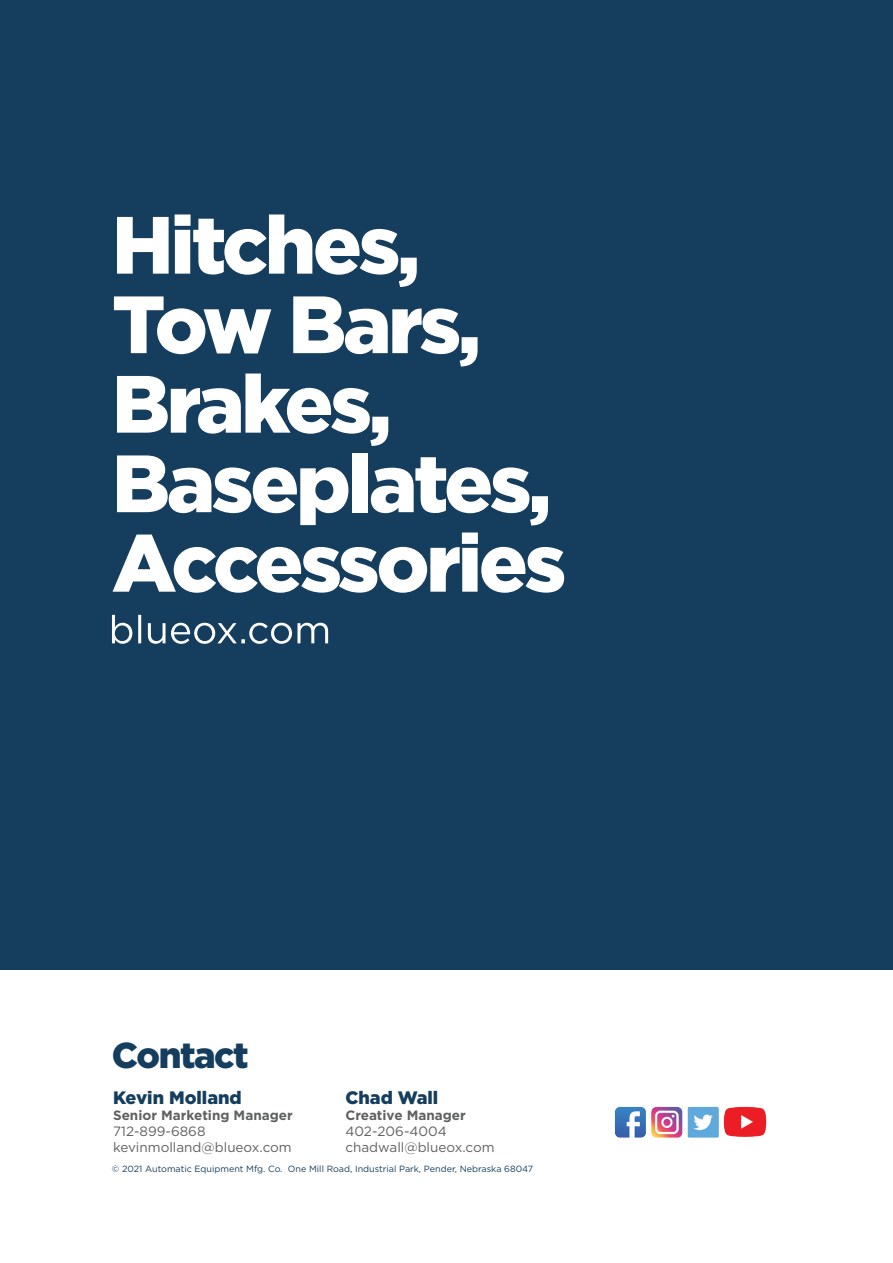
<style>
.page{position:relative;width:893px;height:1263px;background:#fff}
.page>*{position:absolute;margin:0;border:0;box-sizing:border-box;transform-origin:0 0}
.TITLE_5{font:900 81px/79.5px "Gotham";letter-spacing:-.04em;color:#fff}
.TITLE_4{font:900 36px "Gotham";letter-spacing:-.04em;color:#153e5e}
.TITLE_2_Left{font:900 18px "Gotham";color:#153e5e}
.TITLE_2_Left-2{font:13.5px "Gotham";color:#5f6160}
.TITLE_2_Left-3{font:700 13.5px "Gotham";color:#5f6160}
.body_text{font:9px "Gotham";color:#153e5e}
</style>
<div class="page">
<div style="left:0;top:0;width:893px;height:969px;background:#153e5e"></div>
<svg style="left:112px;top:615px;width:216px;height:29px"></svg>
<img style="left:615px;top:1106px;width:152px;height:32px">
<p class="TITLE_5" style="left:112px;top:204px;width:310px">Hitches,</p>
<p class="TITLE_5" style="left:112px;top:284px;width:371px">Tow Bars,<br>Brakes,</p>
<p class="TITLE_5" style="left:112px;top:443px;width:441px">Baseplates,</p>
<p class="TITLE_5" style="left:112px;top:522px;width:456px">Accessories</p>
<p class="TITLE_4" style="left:112px;top:1031px;width:138px">Contact</p>
<p class="TITLE_2_Left" style="left:113px;top:1085px;width:130px">Kevin Molland</p>
<p class="TITLE_2_Left-3" style="left:113px;top:1106px;width:181px">Senior Marketing Manager</p>
<p class="TITLE_2_Left-2" style="left:113px;top:1123px;width:94px">712-899-6868</p>
<p class="TITLE_2_Left-2" style="left:113px;top:1139px;width:180px">kevinmolland@blueox.com</p>
<p class="TITLE_2_Left" style="left:345px;top:1085px;width:94px">Chad Wall</p>
<p class="TITLE_2_Left-3" style="left:345px;top:1106px;width:122px">Creative Manager</p>
<p class="TITLE_2_Left-2" style="left:345px;top:1123px;width:103px">402-206-4004</p>
<p class="TITLE_2_Left-2" style="left:345px;top:1139px;width:151px">chadwall@blueox.com</p>
<p class="body_text" style="left:112px;top:1163px;width:423px">© 2021 Automatic Equipment Mfg. Co. One Mill Road, Industrial Park, Pender, Nebraska 68047</p>
</div>
